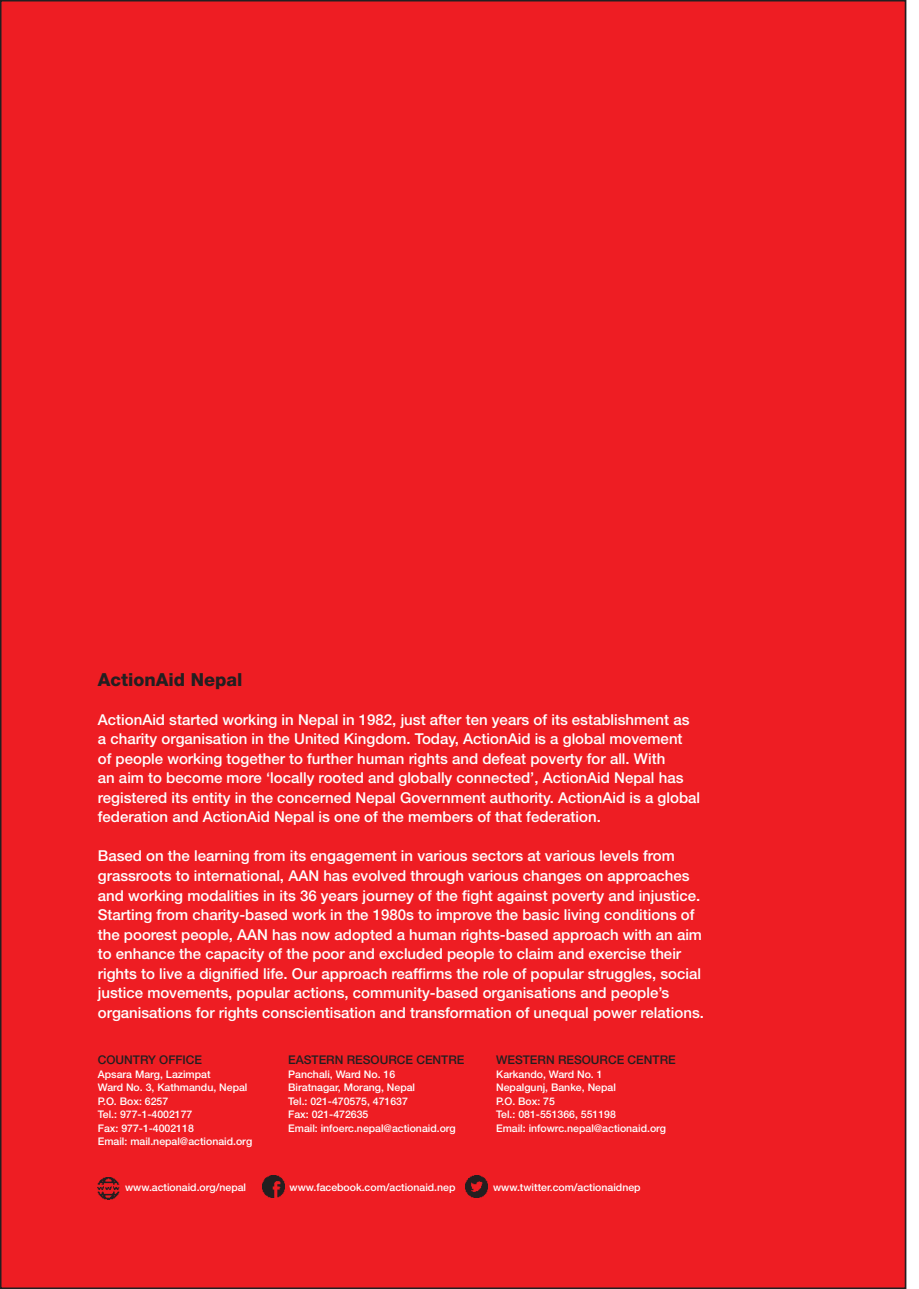
<style>
.page{position:relative;width:919px;height:1289px;background:#fff}
.page>*{position:absolute;margin:0;border:0;box-sizing:border-box;transform-origin:0 0}
.t1{font:800 18px "Helvetica Neue";color:#231f20}
.t2{font:500 15px/19.5px "Helvetica Neue";color:#fff}
.t3{font:500 12px "Helvetica Neue";color:#231f20}
.t4{font:500 10.5px/13.5px "Helvetica Neue";color:#fff}
</style>
<div class="page">
<div style="left:1px;top:1px;width:904px;height:1287px;background:#ee1d23"></div>
<img style="left:98px;top:1177px;width:22px;height:21px">
<img style="left:262px;top:1175px;width:22px;height:22px">
<img style="left:466px;top:1175px;width:21px;height:22px">
<p class="t1" style="left:98px;top:668px;width:146px">ActionAid Nepal</p>
<p class="t2" style="left:98px;top:709px;width:603px">ActionAid started working in Nepal in 1982, just after ten years of its establishment as a charity organisation in the United Kingdom. Today, ActionAid is a global movement<br>of people working together to further human rights and defeat poverty for all. With<br>an aim to become more ‘locally rooted and globally connected’, ActionAid Nepal has registered its entity in the concerned Nepal Government authority. ActionAid is a global federation and ActionAid Nepal is one of the members of that federation.</p>
<p class="t2" style="left:98px;top:846px;width:607px">Based on the learning from its engagement in various sectors at various levels from grassroots to international, AAN has evolved through various changes on approaches and working modalities in its 36 years journey of the fight against poverty and injustice.<br>Starting from charity-based work in the 1980s to improve the basic living conditions of the poorest people, AAN has now adopted a human rights-based approach with an aim to enhance the capacity of the poor and excluded people to claim and exercise their rights to live a dignified life. Our approach reaffirms the role of popular struggles, social justice movements, popular actions, community-based organisations and people’s organisations for rights conscientisation and transformation of unequal power relations.</p>
<p class="t3" style="left:98px;top:1052px;width:106px">COUNTRY OFFICE</p>
<p class="t4" style="left:98px;top:1067px;width:156px">Apsara Marg, Lazimpat<br>Ward No. 3, Kathmandu, Nepal<br>P.O. Box: 6257<br>Tel.: 977-1-4002177<br>Fax: 977-1-4002118<br>Email: mail.nepal@actionaid.org</p>
<p class="t4" style="left:125px;top:1179px;width:123px">www.actionaid.org/nepal</p>
<p class="t4" style="left:289px;top:1179px;width:167px">www.facebook.com/actionaid.nep</p>
<p class="t4" style="left:493px;top:1179px;width:149px">www.twitter.com/actionaidnep</p>
<p class="t3" style="left:288px;top:1052px;width:178px">EASTERN RESOURCE CENTRE</p>
<p class="t4" style="left:288px;top:1067px;width:169px">Panchali, Ward No. 16<br>Biratnagar, Morang, Nepal<br>Tel.: 021-470575, 471637<br>Fax: 021-472635<br>Email: infoerc.nepal@actionaid.org</p>
<p class="t3" style="left:496px;top:1052px;width:181px">WESTERN RESOURCE CENTRE</p>
<p class="t4" style="left:496px;top:1067px;width:171px">Karkando, Ward No. 1<br>Nepalgunj, Banke, Nepal<br>P.O. Box: 75<br>Tel.: 081-551366, 551198<br>Email: infowrc.nepal@actionaid.org</p>
</div>
